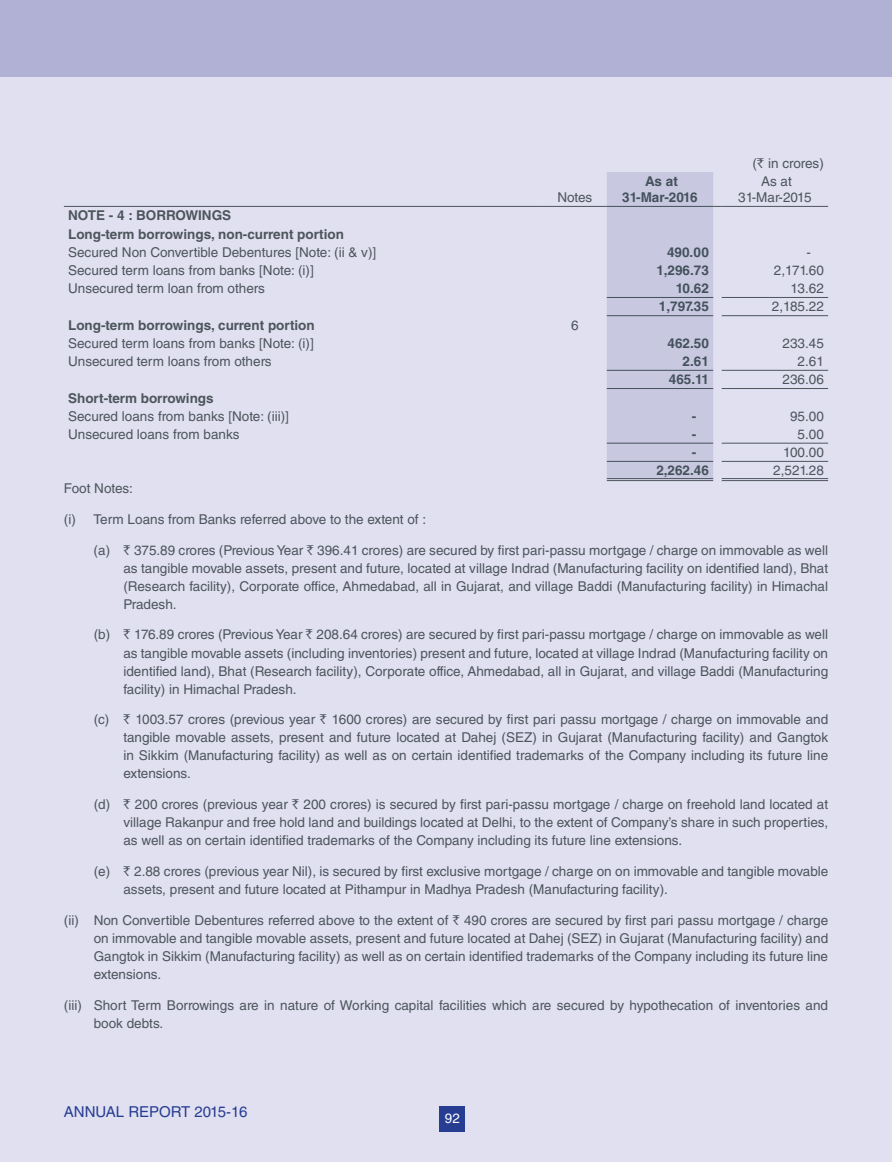
<style>
.page{position:relative;width:892px;height:1162px;background:#fff}
.page>*{position:absolute;margin:0;border:0;box-sizing:border-box;transform-origin:0 0}
.t1{font:15px "Helvetica LT Std";color:#273d92}
.t2{font:13.5px/18px "Helvetica LT Std";color:#4d555b;text-align:justify}
.t3{font:700 13.5px/18.1px "Helvetica LT Std";color:#4d555b}
.t4{font:700 13.5px/16.2px "Helvetica LT Std";color:#43525a;text-align:center}
.t5{font:13.5px "Helvetica LT Std";color:#fff}
.s1{font-family:"Rupee Foradian"}
</style>
<div class="page">
<div style="left:0;top:0;width:891px;height:1161px;background:#e0e0f1"></div>
<div style="left:0;top:0;width:891px;height:77px;background:#b0b1d4"></div>
<div style="left:439px;top:1105px;width:26px;height:25px;background:#273d92"></div>
<hr style="left:721px;top:461px;width:106px;height:1px;background:#4d555b">
<hr style="left:721px;top:478px;width:106px;height:1px;background:#4d555b">
<hr style="left:721px;top:480px;width:106px;height:1px;background:#4d555b">
<hr style="left:606px;top:480px;width:106px;height:1px;background:#4d555b">
<hr style="left:64px;top:206px;width:478px;height:1px;background:#4d555b">
<hr style="left:542px;top:206px;width:64px;height:1px;background:#4d555b">
<svg style="left:606px;top:172px;width:115px;height:307px;background:#c8c8e1"></svg>
<hr style="left:721px;top:206px;width:106px;height:1px;background:#4d555b">
<hr style="left:606px;top:206px;width:106px;height:1px;background:#43525a">
<hr style="left:606px;top:297px;width:106px;height:1px;background:#43525a">
<hr style="left:606px;top:315px;width:106px;height:1px;background:#43525a">
<hr style="left:606px;top:370px;width:106px;height:1px;background:#43525a">
<hr style="left:606px;top:388px;width:106px;height:1px;background:#43525a">
<hr style="left:606px;top:442px;width:106px;height:1px;background:#43525a">
<hr style="left:606px;top:461px;width:106px;height:1px;background:#43525a">
<hr style="left:721px;top:297px;width:106px;height:1px;background:#4d555b">
<hr style="left:721px;top:315px;width:106px;height:1px;background:#4d555b">
<hr style="left:721px;top:370px;width:106px;height:1px;background:#4d555b">
<hr style="left:721px;top:388px;width:106px;height:1px;background:#4d555b">
<hr style="left:721px;top:442px;width:106px;height:1px;background:#4d555b">
<p class="t2" style="left:557px;top:190px;width:36px">Notes</p>
<p class="t2" style="left:752px;top:155px;width:73px">(<span class="s1">`</span> in crores)</p>
<p class="t4" style="left:622px;top:174px;width:77px">As at<br>31-Mar-2016</p>
<p class="t2" style="left:738px;top:174px;width:75px;line-height:16.2px;text-align:center">As at<br>31-Mar-2015</p>
<p class="t3" style="left:68px;top:208px;width:277px">NOTE - 4 : BORROWINGS<br>Long-term borrowings, non-current portion</p>
<p class="t2" style="left:68px;top:244px;width:309px">Secured Non Convertible Debentures [Note: (ii &amp; v)]</p>
<p class="t4" style="left:666px;top:245px;width:43px">490.00</p>
<p class="t2" style="left:806px;top:244px;width:6px">-</p>
<p class="t2" style="left:68px;top:263px;width:247px">Secured term loans from banks [Note: (i)]</p>
<p class="t4" style="left:656px;top:263px;width:54px">1,296.73</p>
<p class="t2" style="left:773px;top:263px;width:51px">2,171.60</p>
<p class="t2" style="left:68px;top:281px;width:198px">Unsecured term loan from others</p>
<p class="t4" style="left:675px;top:282px;width:35px">10.62</p>
<p class="t2" style="left:790px;top:281px;width:35px">13.62</p>
<p class="t4" style="left:658px;top:300px;width:51px">1,797.35</p>
<p class="t2" style="left:771px;top:299px;width:54px">2,185.22</p>
<p class="t3" style="left:68px;top:317px;width:248px">Long-term borrowings, current portion</p>
<p class="t2" style="left:570px;top:317px;width:9px">6</p>
<p class="t2" style="left:68px;top:335px;width:247px">Secured term loans from banks [Note: (i)]</p>
<p class="t4" style="left:667px;top:336px;width:43px">462.50</p>
<p class="t2" style="left:782px;top:335px;width:43px">233.45</p>
<p class="t2" style="left:68px;top:354px;width:205px">Unsecured term loans from others</p>
<p class="t4" style="left:682px;top:354px;width:28px">2.61</p>
<p class="t2" style="left:797px;top:354px;width:28px">2.61</p>
<p class="t4" style="left:668px;top:373px;width:42px">465.11</p>
<p class="t2" style="left:782px;top:372px;width:43px">236.06</p>
<p class="t3" style="left:68px;top:390px;width:147px">Short-term borrowings</p>
<p class="t2" style="left:68px;top:408px;width:222px">Secured loans from banks [Note: (iii)]</p>
<p class="t4" style="left:691px;top:409px;width:6px">-</p>
<p class="t2" style="left:789px;top:408px;width:35px">95.00</p>
<p class="t2" style="left:68px;top:426px;width:173px">Unsecured loans from banks</p>
<p class="t4" style="left:691px;top:427px;width:6px">-</p>
<p class="t2" style="left:797px;top:426px;width:28px">5.00</p>
<p class="t4" style="left:691px;top:445px;width:6px">-</p>
<p class="t2" style="left:782px;top:445px;width:42px">100.00</p>
<p class="t4" style="left:656px;top:464px;width:54px">2,262.46</p>
<p class="t2" style="left:772px;top:463px;width:52px">2,521.28</p>
<p class="t2" style="left:64px;top:480px;width:71px">Foot Notes:</p>
<p class="t2" style="left:64px;top:511px;width:363px">(i) Term Loans from Banks referred above to the extent of :</p>
<p class="t2" style="left:123px;top:542px;width:705px;text-indent:-30px">(a) <span class="s1">`</span> 375.89 crores (Previous Year <span class="s1">`</span> 396.41 crores) are secured by first pari-passu mortgage / charge on immovable as well as tangible movable assets, present and future, located at village Indrad (Manufacturing facility on identified land), Bhat (Research facility), Corporate office, Ahmedabad, all in Gujarat, and village Baddi (Manufacturing facility) in Himachal Pradesh.</p>
<p class="t2" style="left:123px;top:627px;width:705px;text-indent:-30px">(b) <span class="s1">`</span> 176.89 crores (Previous Year <span class="s1">`</span> 208.64 crores) are secured by first pari-passu mortgage / charge on immovable as well as tangible movable assets (including inventories) present and future, located at village Indrad (Manufacturing facility on identified land), Bhat (Research facility), Corporate office, Ahmedabad, all in Gujarat, and village Baddi (Manufacturing facility) in Himachal Pradesh.</p>
<p class="t2" style="left:123px;top:711px;width:705px;text-indent:-30px">(c) <span class="s1">`</span> 1003.57 crores (previous year <span class="s1">`</span> 1600 crores) are secured by first pari passu mortgage / charge on immovable and tangible movable assets, present and future located at Dahej (SEZ) in Gujarat (Manufacturing facility) and Gangtok in Sikkim (Manufacturing facility) as well as on certain identified trademarks of the Company including its future line extensions.</p>
<p class="t2" style="left:123px;top:796px;width:705px;text-indent:-30px">(d) <span class="s1">`</span> 200 crores (previous year <span class="s1">`</span> 200 crores) is secured by first pari-passu mortgage / charge on freehold land located at village Rakanpur and free hold land and buildings located at Delhi, to the extent of Company’s share in such properties, as well as on certain identified trademarks of the Company including its future line extensions.</p>
<p class="t2" style="left:123px;top:863px;width:705px;text-indent:-30px">(e) <span class="s1">`</span> 2.88 crores (previous year Nil), is secured by first exclusive mortgage / charge on on immovable and tangible movable assets, present and future located at Pithampur in Madhya Pradesh (Manufacturing facility).</p>
<p class="t2" style="left:94px;top:912px;width:735px;text-indent:-30px">(ii) Non Convertible Debentures referred above to the extent of <span class="s1">`</span> 490 crores are secured by first pari passu mortgage / charge on immovable and tangible movable assets, present and future located at Dahej (SEZ) in Gujarat (Manufacturing facility) and Gangtok in Sikkim (Manufacturing facility) as well as on certain identified trademarks of the Company including its future line extensions.</p>
<p class="t2" style="left:94px;top:996px;width:735px;text-indent:-30px">(iii) Short Term Borrowings are in nature of Working capital facilities which are secured by hypothecation of inventories and book debts.</p>
<p class="t1" style="left:64px;top:1105px;width:185px">ANNUAL REPORT 2015-16</p>
<p class="t5" style="left:444px;top:1113px;width:17px">92</p>
</div>
